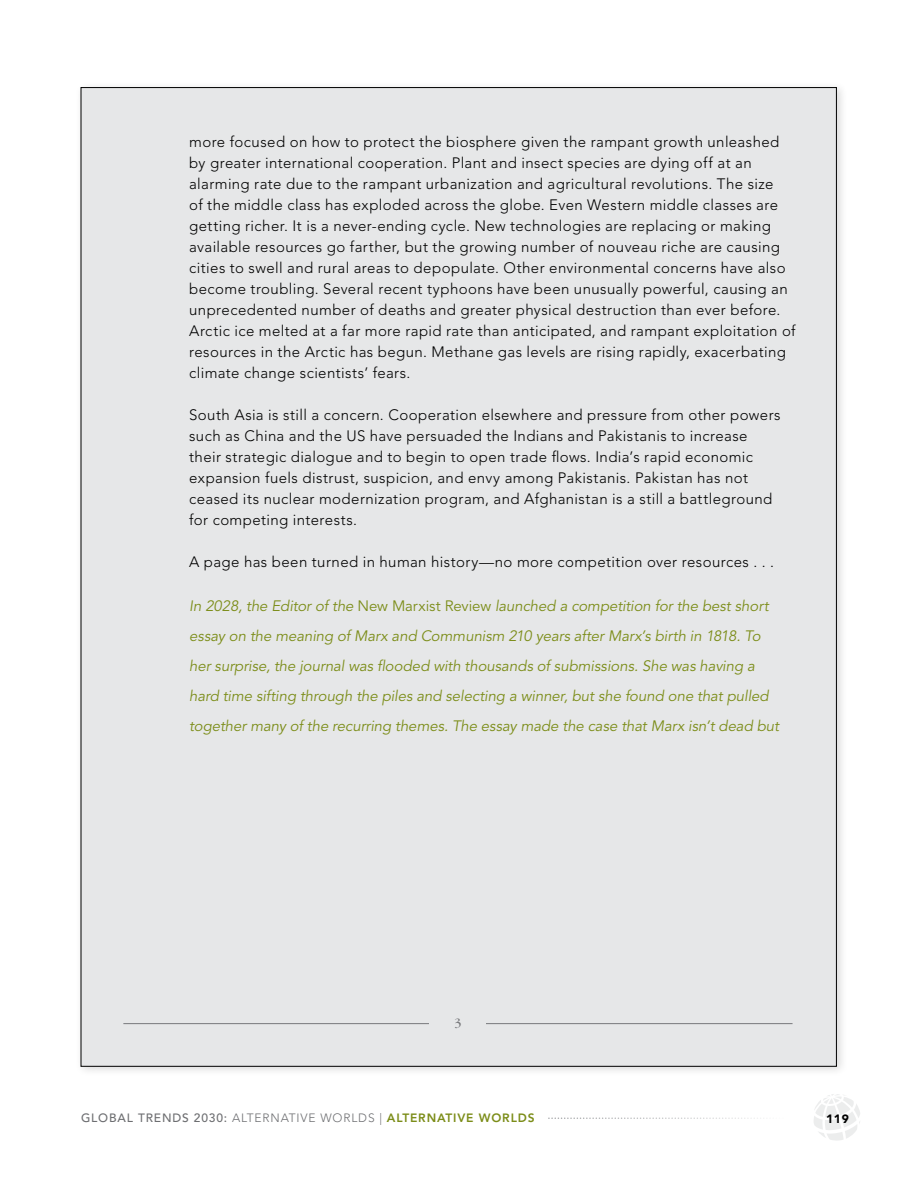
<style>
.page{position:relative;width:918px;height:1188px;background:#fff}
.page>*{position:absolute;margin:0;border:0;box-sizing:border-box;transform-origin:0 0}
.t1{font:300 15px/21px "Avenir";letter-spacing:.025em;color:#000}
.t2{font:italic 15px/30px "Avenir";letter-spacing:-.005em;color:#7c8d19}
.t3{font:13.5px "Garamond";color:#77787b}
.t4{font:300 12px "Avenir";letter-spacing:.07em;color:#6d6e71}
.t5{font:900 12px "Avenir";color:#000}
.s1{font-style:normal}
.s2{font-weight:500}
.s3{font-weight:800;color:#7c8d19}
</style>
<div class="page">
<svg style="left:814px;top:1094px;width:46px;height:47px"></svg>
<svg style="left:548px;top:1118px;width:213px;height:1px"></svg>
<div style="left:75px;top:82px;width:773px;height:994px;background:#000;opacity:.15"></div>
<div style="left:81px;top:88px;width:755px;height:978px;background:#e6e7e8"></div>
<hr style="left:123px;top:1023px;width:670px;height:1px;background:#77787b">
<div style="left:430px;top:1010px;width:56px;height:33px;background:#e6e7e8"></div>
<p class="t1" style="left:189px;top:131px;width:608px">more focused on how to protect the biosphere given the rampant growth unleashed by greater international cooperation. Plant and insect species are dying off at an alarming rate due to the rampant urbanization and agricultural revolutions. The size<br>of the middle class has exploded across the globe. Even Western middle classes are getting richer. It is a never-ending cycle. New technologies are replacing or making available resources go farther, but the growing number of nouveau riche are causing cities to swell and rural areas to depopulate. Other environmental concerns have also become troubling. Several recent typhoons have been unusually powerful, causing an unprecedented number of deaths and greater physical destruction than ever before.<br>Arctic ice melted at a far more rapid rate than anticipated, and rampant exploitation of resources in the Arctic has begun. Methane gas levels are rising rapidly, exacerbating climate change scientists’ fears.</p>
<p class="t1" style="left:189px;top:404px;width:593px">South Asia is still a concern. Cooperation elsewhere and pressure from other powers such as China and the US have persuaded the I ndians and Pakistanis to increase their strategic dialogue and to begin to open trade flows. I ndia’s rapid economic expansion fuels distrust, suspicion, and envy among Pakistanis. Pakistan has not ceased its nuclear modernization program, and Afghanistan is a still a battleground for competing interests.</p>
<p class="t1" style="left:189px;top:551px;width:586px">A page has been turned in human history—no more competition over resources . . .</p>
<p class="t2" style="left:189px;top:591px;width:591px">In 2028, the Editor of the <span class="s1">New M arxist Review</span> launched a competition for the best short essay on the meaning of Marx and Communism 210 years after Marx’s birth in 1818. To her surprise, the journal was flooded with thousands of submissions. She was having a hard time sifting through the piles and selecting a winner, but she found one that pulled together many of the recurring themes. The essay made the case that Marx isn’t dead but</p>
<p class="t3" style="left:454px;top:1016px;width:9px">3</p>
<p class="t4" style="left:81px;top:1111px;width:454px"><span class="s2">GLOBAL TRENDS 2030:</span> Alternative Worlds | <span class="s3">ALTERNATIVE WORLDS</span></p>
<p class="t5" style="left:826px;top:1111px;width:24px">119</p>
</div>
